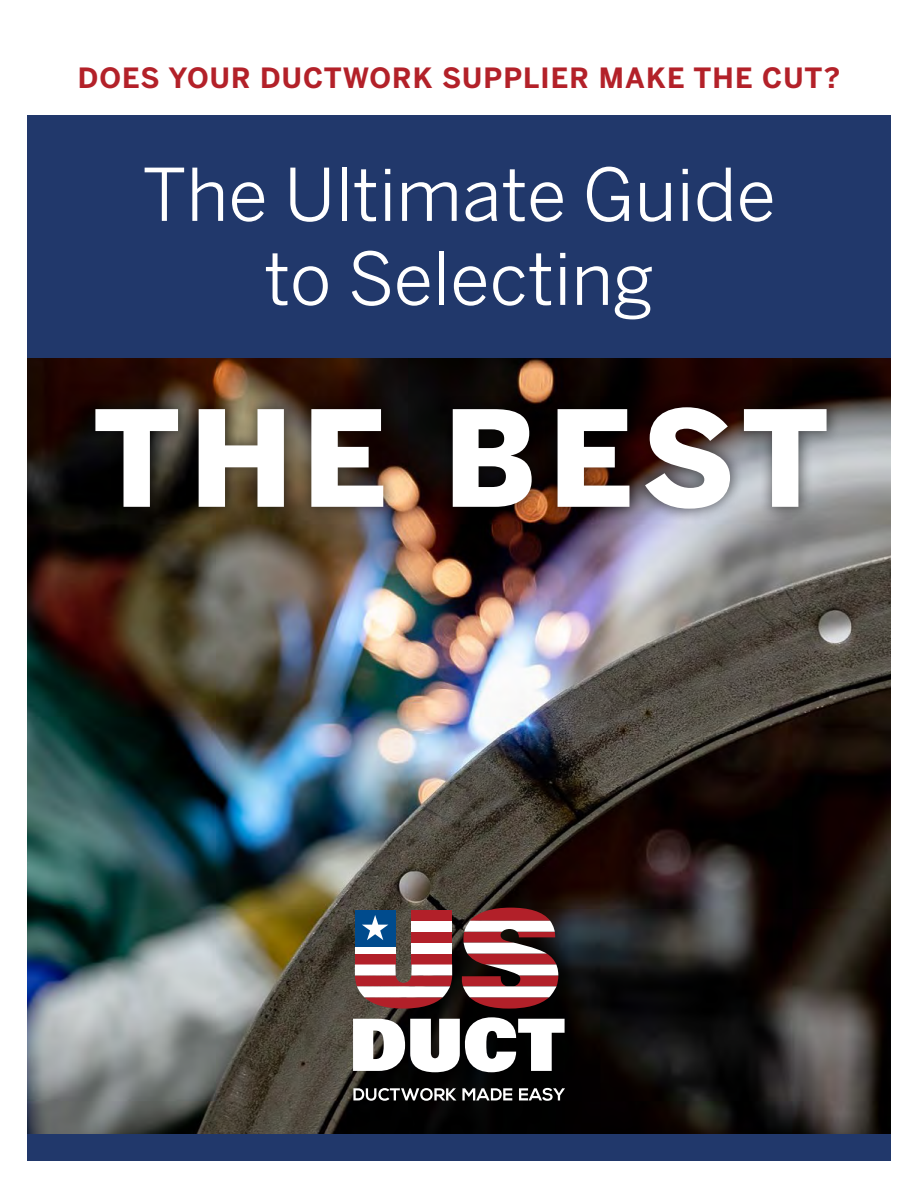
<style>
.page{position:relative;width:918px;height:1188px;background:#fff}
.page>*{position:absolute;margin:0;border:0;box-sizing:border-box;transform-origin:0 0}
.t1{font:900 132px "Benton Sans";letter-spacing:.07em;color:#fff}
.t2{font:72px/84px "Benton Sans";color:#fff;text-align:center}
.t3{font:700 27.75px "Benton Sans";letter-spacing:.04em;color:#b32129}
</style>
<div class="page">
<img style="left:27px;top:358px;width:864px;height:776px">
<div style="left:27px;top:115px;width:864px;height:243px;background:#21386b"></div>
<div style="left:27px;top:1134px;width:864px;height:27px;background:#21386b"></div>
<div style="left:81px;top:393px;width:760px;height:129px;background:#000;opacity:.47"></div>
<svg style="left:353px;top:1017px;width:212px;height:55px"></svg>
<div style="left:412px;top:910px;width:40px;height:11px;background:#b22029"></div>
<div style="left:355px;top:910px;width:40px;height:37px;background:#004b8d"></div>
<div style="left:412px;top:932px;width:40px;height:11px;background:#b22029"></div>
<div style="left:355px;top:954px;width:40px;height:11px;background:#b22029"></div>
<div style="left:412px;top:954px;width:40px;height:11px;background:#b22029"></div>
<svg style="left:362px;top:915px;width:26px;height:25px"></svg>
<div style="left:355px;top:947px;width:40px;height:7px;background:#fff"></div>
<div style="left:355px;top:965px;width:41px;height:10px;background:#fff"></div>
<svg style="left:355px;top:975px;width:97px;height:34px"></svg>
<div style="left:411px;top:965px;width:41px;height:10px;background:#fff"></div>
<div style="left:412px;top:943px;width:40px;height:11px;background:#fff"></div>
<div style="left:412px;top:921px;width:40px;height:11px;background:#fff"></div>
<svg style="left:462px;top:908px;width:96px;height:101px"></svg>
<svg style="left:353px;top:1088px;width:103px;height:13px"></svg>
<svg style="left:462px;top:1088px;width:50px;height:12px"></svg>
<svg style="left:519px;top:1088px;width:46px;height:13px"></svg>
<p class="t3" style="left:78px;top:61px;width:764px">DOES YOUR DUCTWORK SUPPLIER MAKE THE CUT?</p>
<h2 class="t2" style="left:142px;top:152px;width:635px">The Ultimate Guide to Selecting</h2>
<h1 class="t1" style="left:93px;top:380px;width:737px">THE BEST</h1>
</div>
